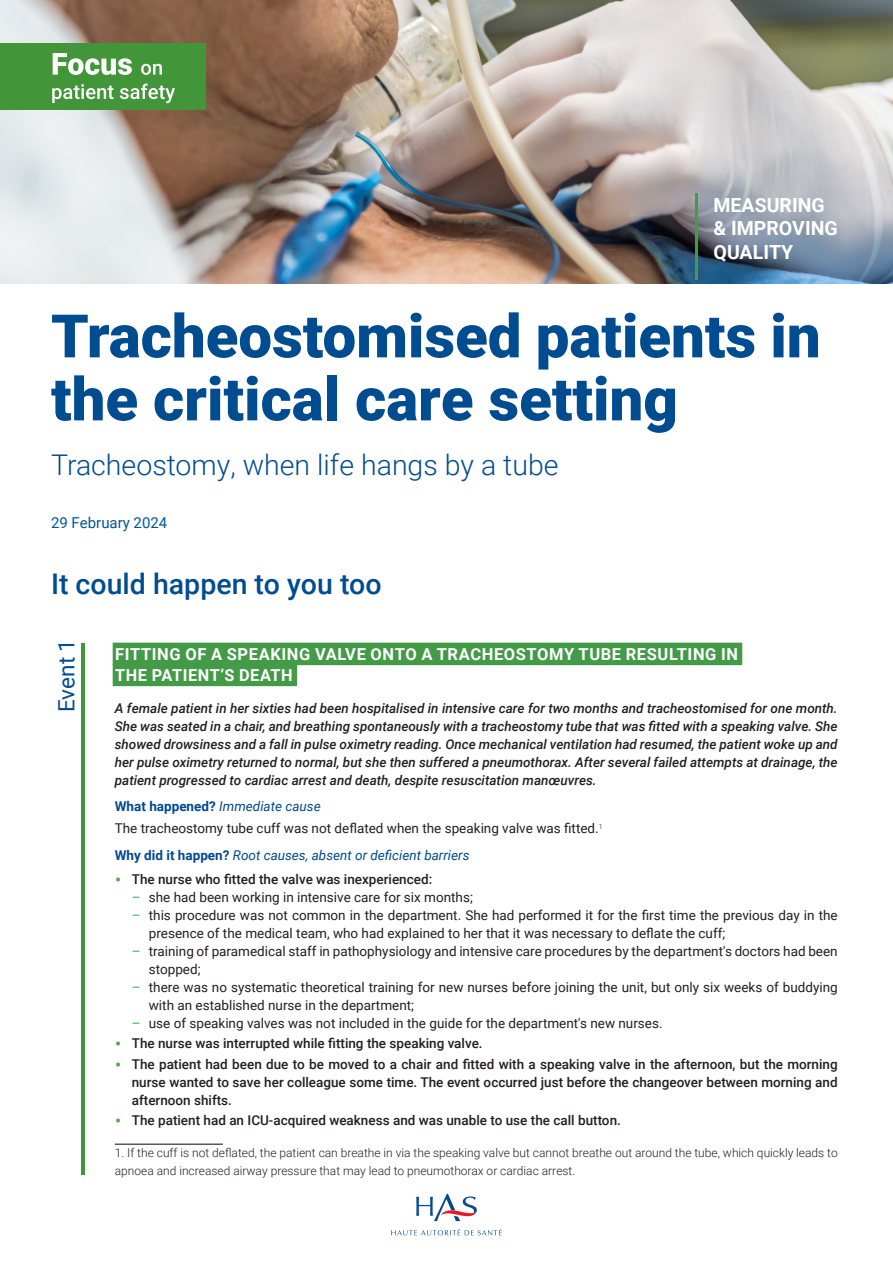
<style>
.page{position:relative;width:893px;height:1263px;background:#fff}
.page>*{position:absolute;margin:0;border:0;box-sizing:border-box;transform-origin:0 0}
.t1{font:900 60px/63px "Roboto";color:#004c91}
.t2{font:300 28.5px "Roboto";color:#004c91}
.t3{font:500 28.5px "Roboto";color:#004c91}
.t4{font:22.5px "Roboto";color:#004c91}
.t5{font:700 19.5px "Roboto";color:#fff}
.RUBRIQUE{font:700 16.5px "Roboto";letter-spacing:.035em;color:#fff}
.t6{font:15px "Roboto";color:#01559c}
.t7{font:13.5px/18px "Roboto";color:#231f20}
.texte_courant{font:italic 500 13.5px/18px "Roboto";color:#231f20;text-align:justify}
.t8{font:500 13.5px/18px "Roboto";color:#231f20;text-align:justify}
.titre_1{font:italic 13.5px "Roboto";color:#014990}
.note_bas_de_page{font:300 12px/18px "Roboto";color:#231f20}
.s1{font-weight:700;font-style:normal}
.s2{font-weight:300;font-size:21px;color:#5aa153}
.s3{color:#40ae49}
</style>
<div class="page">
<img style="left:0;top:0;width:893px;height:283px">
<svg style="left:391px;top:1229px;width:111px;height:6px"></svg>
<svg style="left:416px;top:1194px;width:61px;height:27px"></svg>
<hr style="left:695px;top:193px;width:3px;height:87px;background:#439a47">
<div style="left:113px;top:643px;width:629px;height:22px;background:#439a47"></div>
<div style="left:113px;top:664px;width:184px;height:22px;background:#439a47"></div>
<hr style="left:115px;top:1143px;width:108px;height:2px;background:#231f20">
<hr style="left:82px;top:643px;width:3px;height:532px;background:#439539">
<div style="left:0;top:43px;width:206px;height:67px;background:#439539"></div>
<svg style="left:120px;top:84px;width:55px;height:19px"></svg>
<svg style="left:52px;top:84px;width:62px;height:19px"></svg>
<svg style="left:141px;top:64px;width:21px;height:11px"></svg>
<svg style="left:53px;top:53px;width:79px;height:22px"></svg>
<p class="t5" style="left:713px;top:191px;width:113px">MEASURING</p>
<p class="t5" style="left:713px;top:215px;width:126px">&amp; IMPROVING</p>
<p class="t5" style="left:713px;top:238px;width:81px">QUALITY</p>
<p class="t1" style="left:51px;top:302px;width:771px">Tracheostomised patients in the critical care setting</p>
<p class="t2" style="left:51px;top:445px;width:509px">Tracheostomy, when life hangs by a tube</p>
<p class="t6" style="left:51px;top:512px;width:118px">29 February 2024</p>
<p class="t3" style="left:51px;top:564px;width:332px">It could happen to you too</p>
<p class="t4" style="left:51px;top:712px;width:75px;rotate:-90deg">Event 1</p>
<p class="RUBRIQUE" style="left:115px;top:643px;width:624px">FITTING OF A SPEAKING VALVE ONTO A TRACHEOSTOMY TUBE RESULTING IN</p>
<p class="RUBRIQUE" style="left:115px;top:664px;width:179px">THE PATIENT’S DEATH</p>
<p class="texte_courant" style="left:115px;top:698px;width:724px">A female patient in her sixties had been hospitalised in intensive care for two months and tracheostomised for one month.<br>She was seated in a chair, and breathing spontaneously with a tracheostomy tube that was fitted with a speaking valve. She showed drowsiness and a fall in pulse oximetry reading. Once mechanical ventilation had resumed, the patient woke up and her pulse oximetry returned to normal, but she then suffered a pneumothorax. After several failed attempts at drainage, the patient progressed to cardiac arrest and death, despite resuscitation manœuvres.</p>
<p class="titre_1" style="left:115px;top:797px;width:207px"><span class="s1">What happened?</span> Immediate cause</p>
<p class="t7" style="left:115px;top:819px;width:489px">The tracheostomy tube cuff was not deflated when the speaking valve was fitted.<sup>1</sup></p>
<p class="titre_1" style="left:115px;top:846px;width:356px"><span class="s1">Why did it happen?</span> Root causes, absent or deficient barriers</p>
<p class="t8" style="left:115px;top:870px;width:319px"><span class="s2">•</span> The nurse who fitted the valve was inexperienced:</p>
<p class="t7" style="left:132px;top:888px;width:343px"><span class="s3">–</span> she had been working in intensive care for six months;</p>
<p class="t7" style="left:149px;top:906px;width:690px;text-indent:-17px"><span class="s3">–</span> this procedure was not common in the department. She had performed it for the first time the previous day in the presence of the medical team, who had explained to her that it was necessary to deflate the cuff;</p>
<p class="t7" style="left:149px;top:942px;width:690px;text-indent:-17px"><span class="s3">–</span> training of paramedical staff in pathophysiology and intensive care procedures by the department's doctors had been stopped;</p>
<p class="t7" style="left:149px;top:978px;width:690px;text-indent:-17px"><span class="s3">–</span> there was no systematic theoretical training for new nurses before joining the unit, but only six weeks of buddying with an established nurse in the department;</p>
<p class="t7" style="left:132px;top:1014px;width:532px"><span class="s3">–</span> use of speaking valves was not included in the guide for the department's new nurses.</p>
<p class="t8" style="left:115px;top:1034px;width:369px"><span class="s2">•</span> The nurse was interrupted while fitting the speaking valve.</p>
<p class="t8" style="left:132px;top:1054px;width:707px;text-indent:-17px"><span class="s2">•</span> The patient had been due to be moved to a chair and fitted with a speaking valve in the afternoon, but the morning nurse wanted to save her colleague some time. The event occurred just before the changeover between morning and afternoon shifts.</p>
<p class="t8" style="left:115px;top:1110px;width:508px"><span class="s2">•</span> The patient had an ICU-acquired weakness and was unable to use the call button.</p>
<p class="note_bas_de_page" style="left:115px;top:1143px;width:724px">1. If the cuff is not deflated, the patient can breathe in via the speaking valve but cannot breathe out around the tube, which quickly leads to apnoea and increased airway pressure that may lead to pneumothorax or cardiac arrest.</p>
</div>
